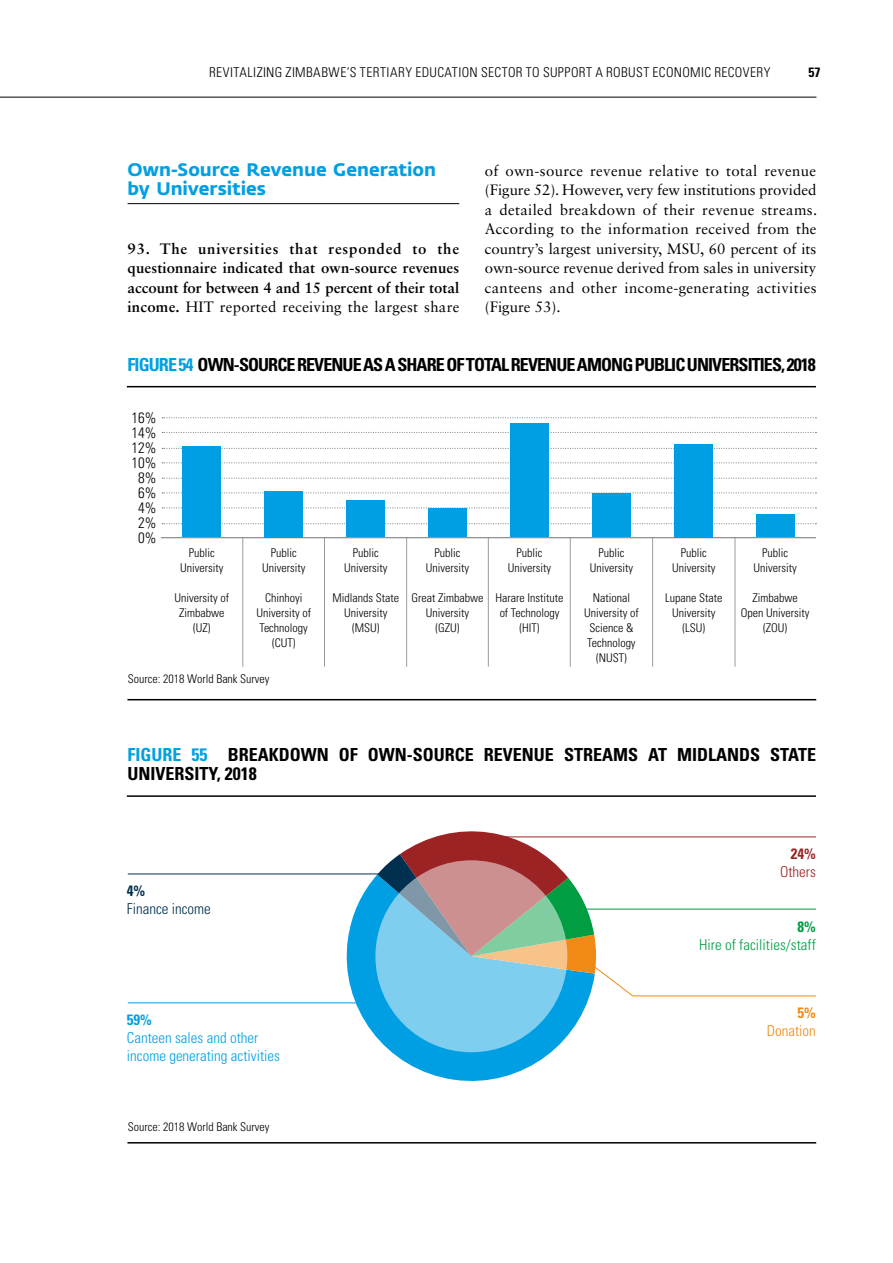
<style>
.page{position:relative;width:893px;height:1263px;background:#fff}
.page>*{position:absolute;margin:0;border:0;box-sizing:border-box;transform-origin:0 0}
.t1{font:700 condensed 18px "Univers LT Std";letter-spacing:-.05em;color:#000}
.t2{font:700 condensed 18px/19.5px "Univers LT Std";color:#000}
.t3{font:700 18px/19.5px "Fedra Sans";color:#009fe3}
.t4{font:15px/19.5px "Sabon LT Std";letter-spacing:.025em;color:#000;text-align:justify}
.t5{font:700 15px/19.5px "Sabon LT Std";color:#000;text-align:justify}
.t6{font:300 condensed 15px/18px "Univers LT Std";color:#009fe3}
.t7{font:300 condensed 15px/15px "Univers LT Std";color:#000;text-align:center}
.t8{font:300 condensed 15px "Univers LT Std";color:#009d42}
.t9{font:300 condensed 15px "Univers LT Std";color:#00304f}
.t10{font:300 condensed 15px "Univers LT Std";color:#f08915}
.t11{font:300 condensed 15px "Univers LT Std";color:#9b2323}
.t12{font:700 condensed 15px "Univers LT Std";color:#9b2323}
.t13{font:700 condensed 15px "Univers LT Std";color:#009fe3}
.t14{font:700 condensed 15px "Univers LT Std";color:#009d42}
.t15{font:700 condensed 15px "Univers LT Std";color:#f08915}
.t16{font:700 condensed 15px "Univers LT Std";color:#00304f}
.t17{font:300 condensed 13.5px "Univers LT Std";letter-spacing:.03em;color:#000}
.t18{font:700 condensed 13.5px "Univers LT Std";color:#000}
.t19{font:300 condensed 12px/15px "Univers LT Std";color:#000;text-align:center}
.s1{font-weight:400}
.s2{color:#009fe3}
</style>
<div class="page">
<svg style="left:338px;top:874px;width:251px;height:207px;fill:#009fe3"></svg>
<div style="left:375px;top:860px;width:192px;height:192px;background:#7fcef0;border-radius:50%"></div>
<svg style="left:377px;top:831px;width:439px;height:166px"></svg>
<hr style="left:128px;top:873px;width:278px;height:1px;background:#00304f">
<hr style="left:128px;top:1002px;width:238px;height:1px;background:#009fe3">
<hr style="left:243px;top:538px;width:1px;height:129px;background:#9d9d9c">
<hr style="left:324px;top:538px;width:1px;height:129px;background:#9d9d9c">
<hr style="left:406px;top:538px;width:1px;height:129px;background:#9d9d9c">
<hr style="left:488px;top:538px;width:1px;height:129px;background:#9d9d9c">
<hr style="left:570px;top:538px;width:1px;height:129px;background:#9d9d9c">
<hr style="left:652px;top:538px;width:1px;height:129px;background:#9d9d9c">
<hr style="left:735px;top:538px;width:1px;height:129px;background:#9d9d9c">
<svg style="left:162px;top:507px;width:654px;height:1px"></svg>
<svg style="left:162px;top:523px;width:654px;height:1px"></svg>
<svg style="left:162px;top:492px;width:654px;height:1px"></svg>
<svg style="left:162px;top:432px;width:654px;height:1px"></svg>
<svg style="left:162px;top:417px;width:654px;height:1px"></svg>
<svg style="left:162px;top:462px;width:654px;height:1px"></svg>
<svg style="left:162px;top:448px;width:654px;height:1px"></svg>
<svg style="left:162px;top:478px;width:654px;height:1px"></svg>
<hr style="left:161px;top:537px;width:655px;height:1px;background:#838382">
<div style="left:182px;top:446px;width:39px;height:91px;background:#009fe3"></div>
<div style="left:264px;top:491px;width:39px;height:46px;background:#009fe3"></div>
<div style="left:346px;top:501px;width:39px;height:36px;background:#009fe3"></div>
<div style="left:428px;top:508px;width:39px;height:29px;background:#009fe3"></div>
<div style="left:510px;top:424px;width:39px;height:113px;background:#009fe3"></div>
<div style="left:592px;top:493px;width:39px;height:44px;background:#009fe3"></div>
<div style="left:674px;top:444px;width:39px;height:93px;background:#009fe3"></div>
<div style="left:756px;top:514px;width:39px;height:23px;background:#009fe3"></div>
<hr style="left:128px;top:203px;width:331px;height:1px;background:#000">
<hr style="left:127px;top:386px;width:689px;height:1px;background:#000">
<hr style="left:127px;top:795px;width:689px;height:2px;background:#000">
<hr style="left:127px;top:699px;width:689px;height:1px;background:#000">
<hr style="left:127px;top:1142px;width:689px;height:1px;background:#000">
<hr style="left:0;top:97px;width:816px;height:1px;background:#000">
<p class="t17" style="left:209px;top:64px;width:563px">REVITALIZING ZIMBABWE’S TERTIARY EDUCATION SECTOR TO SUPPORT A ROBUST ECONOMIC RECOVERY</p>
<p class="t18" style="left:808px;top:64px;width:13px">57</p>
<h1 class="t3" style="left:128px;top:160px;width:310px">Own-Source Revenue Generation by Universities</h1>
<p class="t5" style="left:128px;top:238px;width:333px">93. The universities that responded to the questionnaire indicated that own-source revenues account for between 4 and 15 percent of their total income. <span class="s1">HIT reported receiving the largest share</span></p>
<p class="t4" style="left:485px;top:160px;width:334px">of own-source revenue relative to total revenue (Figure 52). However, very few institutions provided a detailed breakdown of their revenue streams.<br>According to the information received from the country’s largest university, MSU, 60 percent of its own-source revenue derived from sales in university canteens and other income-generating activities (Figure 53).</p>
<h1 class="t1" style="left:128px;top:353px;width:690px"><span class="s2">FIGURE 54</span> OWN-SOURCE REVENUE AS A SHARE OF TOTAL REVENUE AMONG PUBLIC UNIVERSITIES, 2018</h1>
<p class="t7" style="left:132px;top:410px;width:26px">16%<br>14%<br>12%<br>10%<br>8%<br>6%<br>4%<br>2%<br>0%</p>
<p class="t19" style="left:180px;top:545px;width:45px">Public<br>University</p>
<p class="t19" style="left:174px;top:590px;width:56px">University of<br>Zimbabwe (UZ)</p>
<p class="t19" style="left:262px;top:545px;width:45px">Public<br>University</p>
<p class="t19" style="left:256px;top:590px;width:56px">Chinhoyi<br>University of<br>Technology (CUT)</p>
<p class="t19" style="left:128px;top:671px;width:143px">Source: 2018 World Bank Survey</p>
<p class="t19" style="left:344px;top:545px;width:45px">Public<br>University</p>
<p class="t19" style="left:332px;top:590px;width:68px">Midlands State<br>University (MSU)</p>
<p class="t19" style="left:426px;top:545px;width:45px">Public<br>University</p>
<p class="t19" style="left:412px;top:590px;width:73px">Great Zimbabwe<br>University<br>(GZU)</p>
<p class="t19" style="left:508px;top:545px;width:45px">Public<br>University</p>
<p class="t19" style="left:495px;top:590px;width:69px">Harare Institute of Technology (HIT)</p>
<p class="t19" style="left:590px;top:545px;width:45px">Public<br>University</p>
<p class="t19" style="left:584px;top:590px;width:56px">National<br>University of<br>Science &amp;<br>Technology (NUST)</p>
<p class="t19" style="left:672px;top:545px;width:45px">Public<br>University</p>
<p class="t19" style="left:665px;top:590px;width:59px">Lupane State<br>University (LSU)</p>
<p class="t19" style="left:754px;top:545px;width:45px">Public<br>University</p>
<p class="t19" style="left:741px;top:590px;width:70px">Zimbabwe<br>Open University (ZOU)</p>
<h1 class="t2" style="left:128px;top:744px;width:690px"><span class="s2">FIGURE 55</span> BREAKDOWN OF OWN-SOURCE REVENUE STREAMS AT MIDLANDS STATE<br>UNIVERSITY, 2018</h1>
<p class="t16" style="left:127px;top:882px;width:20px">4%</p>
<p class="t9" style="left:127px;top:900px;width:86px">Finance income</p>
<p class="t13" style="left:127px;top:1011px;width:26px">59%</p>
<p class="t6" style="left:127px;top:1029px;width:155px">Canteen sales and other income generating activities</p>
<p class="t19" style="left:128px;top:1119px;width:143px">Source: 2018 World Bank Survey</p>
<p class="t12" style="left:791px;top:845px;width:26px">24%</p>
<p class="t11" style="left:780px;top:863px;width:37px">Others</p>
<p class="t14" style="left:798px;top:917px;width:20px">8%</p>
<p class="t8" style="left:699px;top:935px;width:118px">Hire of facilities/staff</p>
<p class="t15" style="left:798px;top:1004px;width:20px">5%</p>
<p class="t10" style="left:767px;top:1022px;width:51px">Donation</p>
</div>
